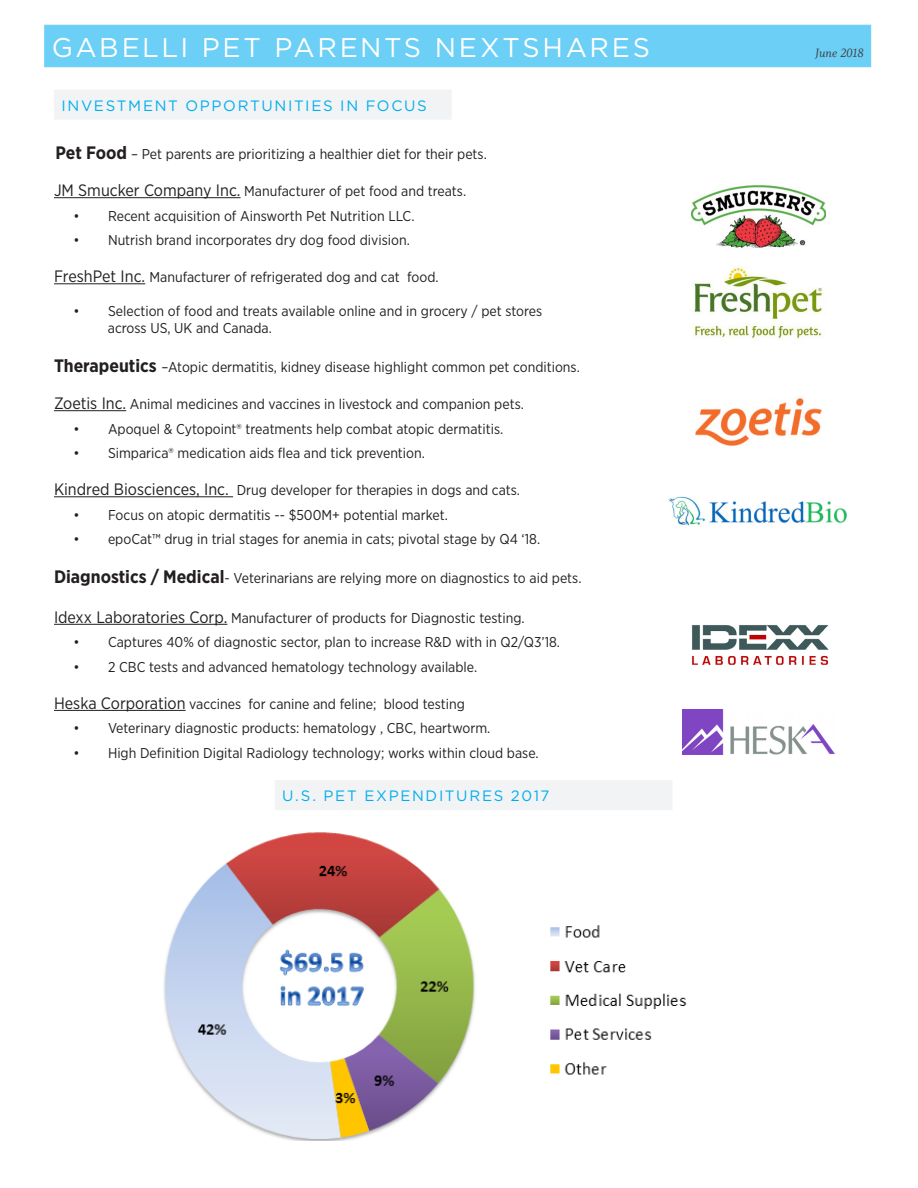
<style>
.page{position:relative;width:918px;height:1188px;background:#fff}
.page>*{position:absolute;margin:0;border:0;box-sizing:border-box;transform-origin:0 0}
.t1{font:27px "Gotham";letter-spacing:.095em;color:#fff}
.SubHead{font:15px "Gotham";letter-spacing:.11em;color:#00aeef}
.t2{font:14.25px "Gotham Narrow";color:#231f20}
.t3{font:13.5px "Whitman Italic LF";letter-spacing:-.005em;color:#3e3e3f}
.s1{font-weight:700;font-size:18px}
.s2{font-size:16.5px}
</style>
<div class="page">
<div style="left:45px;top:25px;width:826px;height:42px;background:#6bcff6"></div>
<img style="left:693px;top:266px;width:131px;height:73px">
<img style="left:683px;top:709px;width:151px;height:46px">
<img style="left:692px;top:625px;width:137px;height:40px">
<img style="left:668px;top:496px;width:179px;height:30px">
<img style="left:692px;top:185px;width:133px;height:63px">
<img style="left:695px;top:398px;width:127px;height:48px">
<hr style="left:54px;top:197px;width:187px;height:1px;background:#231f20">
<hr style="left:54px;top:283px;width:91px;height:1px;background:#231f20">
<hr style="left:54px;top:410px;width:72px;height:1px;background:#231f20">
<hr style="left:54px;top:496px;width:179px;height:1px;background:#231f20">
<hr style="left:54px;top:624px;width:173px;height:1px;background:#231f20">
<hr style="left:54px;top:710px;width:132px;height:1px;background:#231f20">
<div style="left:275px;top:780px;width:398px;height:30px;background:#f2f3f4"></div>
<div style="left:54px;top:90px;width:398px;height:30px;background:#f2f3f4"></div>
<img style="left:164px;top:832px;width:523px;height:308px">
<p class="t1" style="left:52px;top:31px;width:600px">GABELLI PET PARENTS NEXTSHARES</p>
<p class="SubHead" style="left:62px;top:96px;width:367px">INVESTMENT OPPORTUNITIES IN FOCUS</p>
<p class="t2" style="left:56px;top:145px;width:433px"><span class="s1">Pet Food</span> – Pet parents are prioritizing a healthier diet for their pets.</p>
<p class="t2" style="left:54px;top:182px;width:414px"><span class="s2">JM Smucker Company Inc.</span> Manufacturer of pet food and treats.</p>
<p class="t2" style="left:74px;top:207px;width:343px">• Recent acquisition of Ainsworth Pet Nutrition LLC.</p>
<p class="t2" style="left:74px;top:231px;width:338px">• Nutrish brand incorporates dry dog food division.</p>
<p class="t2" style="left:54px;top:268px;width:386px"><span class="s2">FreshPet Inc.</span> Manufacturer of refrigerated dog and cat food.</p>
<p class="t2" style="left:74px;top:302px;width:470px">• Selection of food and treats available online and in grocery / pet stores</p>
<p class="t2" style="left:108px;top:320px;width:165px">across US, UK and Canada.</p>
<p class="t2" style="left:54px;top:358px;width:527px"><span class="s1">Therapeutics</span> –Atopic dermatitis, kidney disease highlight common pet conditions.</p>
<p class="t2" style="left:54px;top:395px;width:471px"><span class="s2">Zoetis Inc.</span> Animal medicines and vaccines in livestock and companion pets.</p>
<p class="t2" style="left:74px;top:420px;width:431px">• Apoquel &amp; Cytopoint® treatments help combat atopic dermatitis.</p>
<p class="t2" style="left:74px;top:444px;width:353px">• Simparica® medication aids flea and tick prevention.</p>
<p class="t2" style="left:54px;top:481px;width:468px"><span class="s2">Kindred Biosciences, Inc.</span> Drug developer for therapies in dogs and cats.</p>
<p class="t2" style="left:74px;top:506px;width:376px">• Focus on atopic dermatitis -- $500M+ potential market.</p>
<p class="t2" style="left:74px;top:530px;width:468px">• epoCat™ drug in trial stages for anemia in cats; pivotal stage by Q4 ‘18.</p>
<p class="t2" style="left:54px;top:569px;width:529px"><span class="s1">Diagnostics / Medical</span>- Veterinarians are relying more on diagnostics to aid pets.</p>
<p class="t2" style="left:54px;top:609px;width:472px"><span class="s2">Idexx Laboratories Corp.</span> Manufacturer of products for Diagnostic testing.</p>
<p class="t2" style="left:74px;top:633px;width:488px">• Captures 40% of diagnostic sector, plan to increase R&amp;D with in Q2/Q3’18.</p>
<p class="t2" style="left:74px;top:658px;width:405px">• 2 CBC tests and advanced hematology technology available.</p>
<p class="t2" style="left:54px;top:695px;width:412px"><span class="s2">Heska Corporation</span> vaccines for canine and feline; blood testing</p>
<p class="t2" style="left:74px;top:719px;width:418px">• Veterinary diagnostic products: hematology , CBC, heartworm.</p>
<p class="t2" style="left:74px;top:744px;width:467px">• High Definition Digital Radiology technology; works within cloud base.</p>
<p class="SubHead" style="left:282px;top:786px;width:269px">U.S. PET EXPENDITURES 2017</p>
<p class="t3" style="left:815px;top:46px;width:50px">June 2018</p>
</div>
